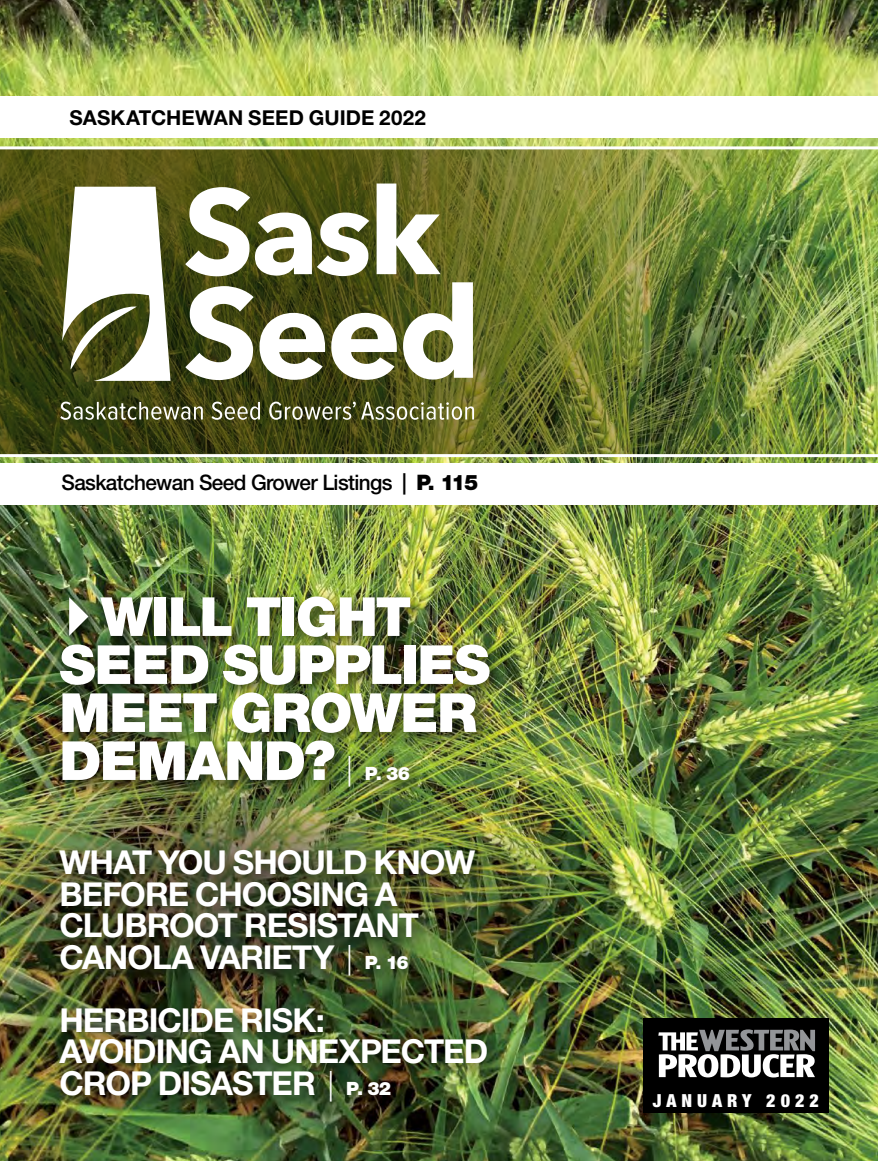
<style>
.page{position:relative;width:878px;height:1161px;background:#fff}
.page>*{position:absolute;margin:0;border:0;box-sizing:border-box;transform-origin:0 0}
.t1{font:900 54px/48px "Helvetica Neue LT Std";letter-spacing:-.025em;color:#fff}
.t2{font:700 33px/31.5px "Helvetica Neue LT Std";letter-spacing:-.03em;color:#fff}
.t3{font:500 21.45px "Helvetica Neue LT Std";letter-spacing:-.03em;color:#000}
.t4{font:700 20.55px "Helvetica Neue LT Std";letter-spacing:.005em;color:#000}
.t5{font:900 condensed 18px "Helvetica Neue LT Std";letter-spacing:.28em;color:#fff}
.s1{font-weight:900}
.s2{font-weight:300;font-size:30.6px}
.s3{font-size:18.3px}
.s4{font-weight:900;font-size:18.3px}
</style>
<div class="page">
<img style="left:0;top:0;width:878px;height:1161px">
<img style="left:0;top:149px;width:878px;height:305px">
<div style="left:643px;top:1018px;width:185px;height:71px;background:#000"></div>
<svg style="left:658px;top:1029px;width:157px;height:48px"></svg>
<div style="left:643px;top:1087px;width:185px;height:26px;background:#000"></div>
<hr style="left:0;top:146px;width:878px;height:3px;background:#fff">
<hr style="left:0;top:454px;width:878px;height:3px;background:#fff">
<svg style="left:185px;top:187px;width:184px;height:89px"></svg>
<svg style="left:376px;top:184px;width:64px;height:90px"></svg>
<svg style="left:185px;top:286px;width:140px;height:94px"></svg>
<svg style="left:331px;top:313px;width:66px;height:67px"></svg>
<svg style="left:403px;top:282px;width:70px;height:98px"></svg>
<svg style="left:62px;top:187px;width:108px;height:194px"></svg>
<svg style="left:60px;top:402px;width:143px;height:18px;background:#6d7150"></svg>
<svg style="left:212px;top:402px;width:48px;height:18px"></svg>
<svg style="left:269px;top:402px;width:205px;height:18px;background:#777a52"></svg>
<div style="left:0;top:463px;width:878px;height:41px;background:#fff"></div>
<div style="left:0;top:97px;width:878px;height:41px;background:#fff"></div>
<div style="left:53px;top:590px;width:453px;height:528px;background:#000;opacity:.7"></div>
<p class="t4" style="left:70px;top:104px;width:358px">SASKATCHEWAN SEED GUIDE 2022</p>
<p class="t3" style="left:62px;top:469px;width:418px">Saskatchewan Seed Grower Listings | <span class="s1">P. 115</span></p>
<h1 class="t1" style="left:59px;top:592px;width:432px;text-indent:41px">WILL TIGHT<br>SEED SUPPLIES<br>MEET GROWER<br>DEMAND? <span class="s2">|</span> <span class="s3">P. 36</span></h1>
<p class="t2" style="left:59px;top:846px;width:417px">WHAT YOU SHOULD KNOW<br>BEFORE CHOOSING A<br>CLUBROOT RESISTANT<br>CANOLA VARIETY <span class="s2">|</span> <span class="s4">P. 16</span></p>
<p class="t2" style="left:59px;top:1004px;width:430px">HERBICIDE RISK:<br>AVOIDING AN UNEXPECTED<br>CROP DISASTER <span class="s2">|</span> <span class="s4">P. 32</span></p>
<p class="t5" style="left:652px;top:1089px;width:167px">JANUARY 2022</p>
</div>
